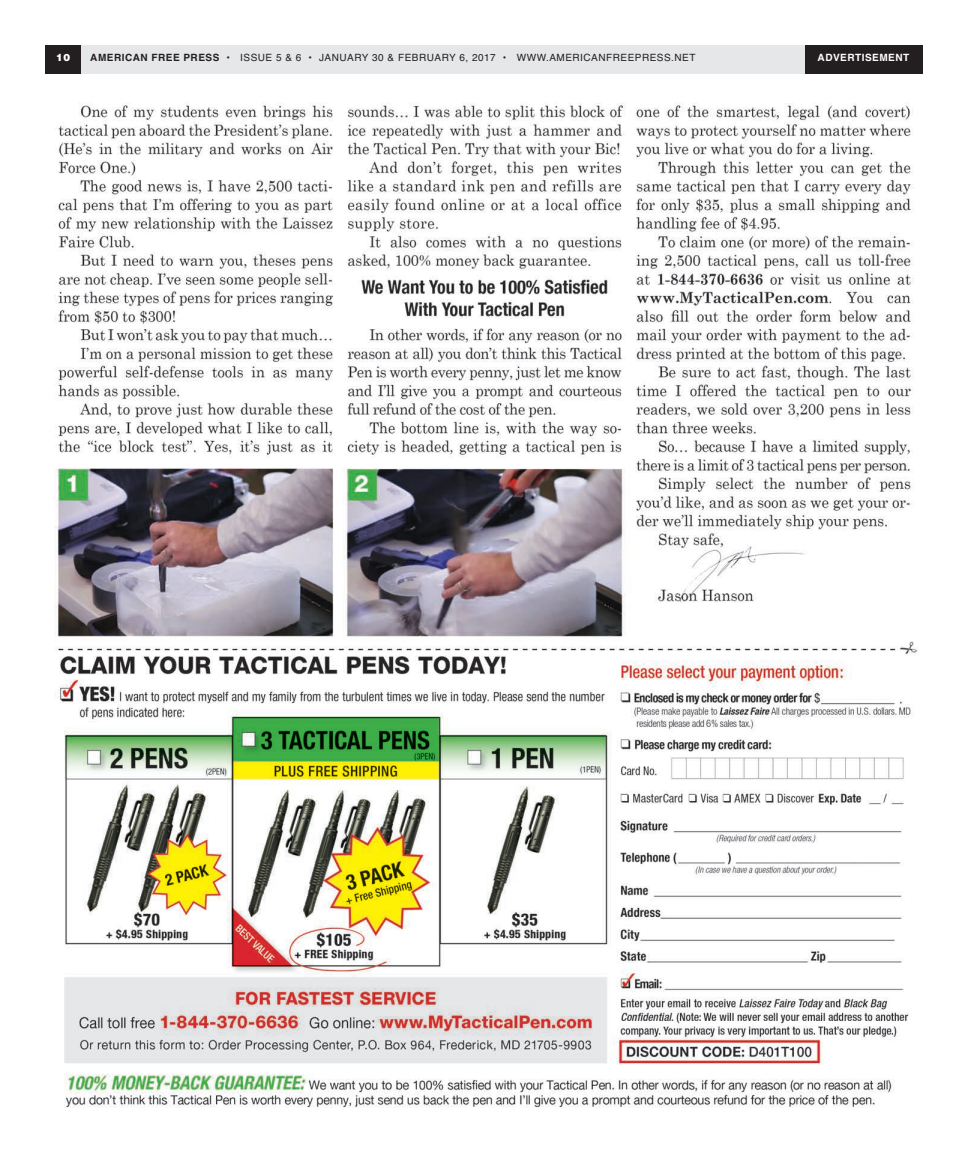
<style>
.page{position:relative;width:968px;height:1170px;background:#fff}
.page>*{position:absolute;margin:0;border:0;box-sizing:border-box;transform-origin:0 0}
.t1{font:10px "Helvetica";letter-spacing:.05em;color:#231f20}
.t2{font:700 10px "Helvetica";letter-spacing:.05em;color:#fff}
.t3{font:900 10px "Helvetica";color:#fff}
.s1{font-weight:700}
</style>
<div class="page">
<div style="left:45px;top:45px;width:877px;height:28px;background:#e6e7e9"></div>
<div style="left:805px;top:45px;width:117px;height:28px;background:#231f20"></div>
<div style="left:45px;top:45px;width:35px;height:28px;background:#231f20"></div>
<img style="left:54px;top:102px;width:863px;height:1006px">
<p class="t3" style="left:56px;top:52px;width:15px">10</p>
<p class="t1" style="left:90px;top:52px;width:606px"><span class="s1">AMERICAN FREE PRESS</span> • ISSUE 5 &amp; 6 • JANUARY 30 &amp; FEBRUARY 6, 2017 • WWW.AMERICANFREEPRESS.NET</p>
<p class="t2" style="left:817px;top:52px;width:93px">ADVERTISEMENT</p>
</div>
